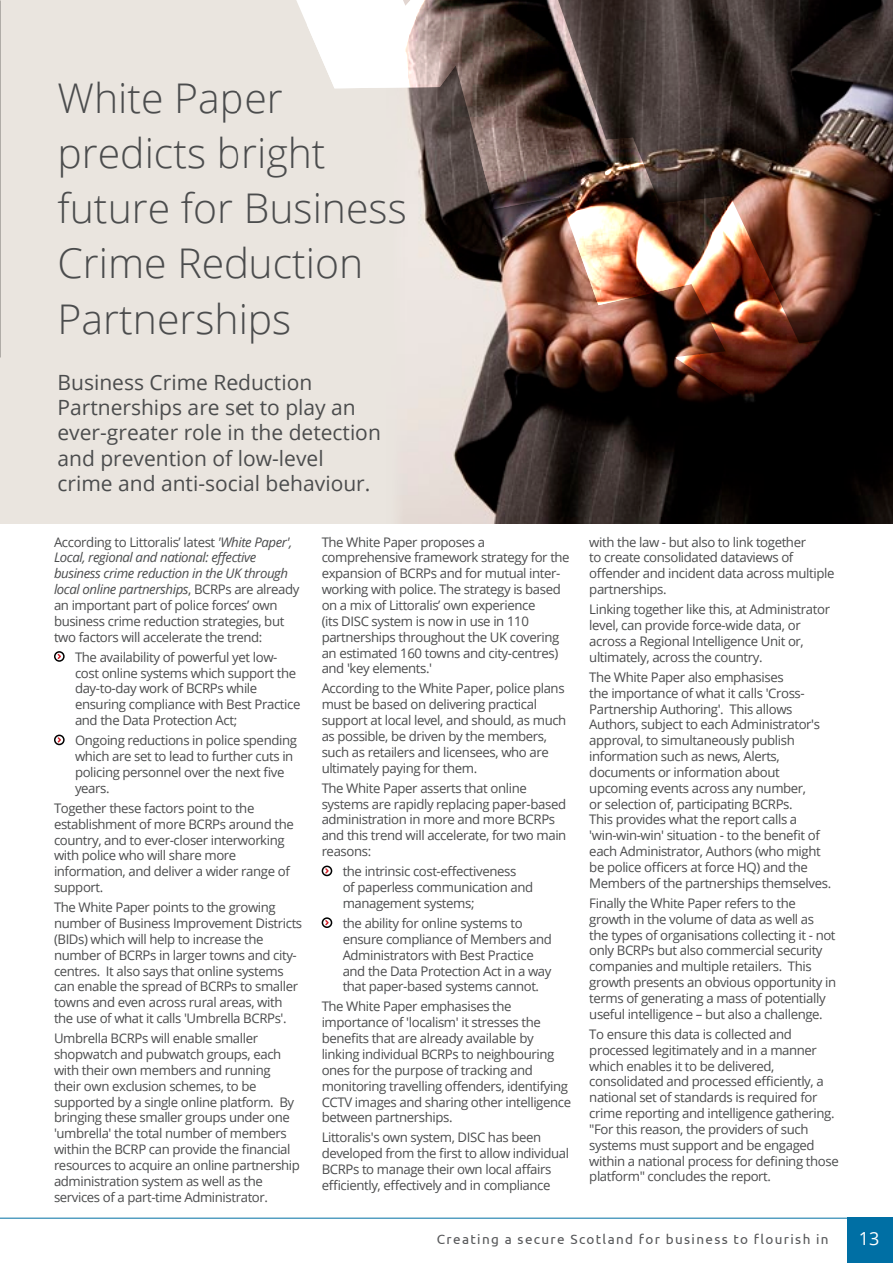
<style>
.page{position:relative;width:893px;height:1263px;background:#fff}
.page>*{position:absolute;margin:0;border:0;box-sizing:border-box;transform-origin:0 0}
.t1{font:300 40.95px/55.2px "Open Sans";color:#4b4c4d}
.t2{font:21px/25.2px "Open Sans";color:#4b4c4d}
.t3{font:18px "Open Sans";color:#fff}
.t4{font:13.5px "Ubuntu";letter-spacing:.1em;color:#57585a}
.t5{font:13.2px/15.9px "Open Sans";letter-spacing:-.03em;color:#4b4c4d}
.s1{font-style:italic}
</style>
<div class="page">
<svg style="left:0;top:1218px;width:848px;height:45px"></svg>
<div style="left:848px;top:1218px;width:45px;height:45px;background:#006fa4"></div>
<svg style="left:57px;top:654px;width:4px;height:5px"></svg>
<div style="left:54px;top:651px;width:11px;height:11px;border:2px solid #000;border-radius:50%"></div>
<svg style="left:57px;top:738px;width:4px;height:4px"></svg>
<div style="left:54px;top:735px;width:11px;height:10px;border:2px solid #000;border-radius:50%"></div>
<svg style="left:325px;top:868px;width:4px;height:5px"></svg>
<div style="left:322px;top:865px;width:10px;height:11px;border:2px solid #000;border-radius:50%"></div>
<svg style="left:325px;top:920px;width:4px;height:5px"></svg>
<div style="left:322px;top:917px;width:10px;height:11px;border:2px solid #000;border-radius:50%"></div>
<div style="left:0;top:0;width:893px;height:523px;background:#eae5df"></div>
<img style="left:402px;top:0;width:491px;height:523px">
<img style="left:296px;top:0;width:545px;height:441px">
<svg style="left:691px;top:0;width:41px;height:208px;background:#2e2420"></svg>
<svg style="left:651px;top:0;width:40px;height:294px;background:#64534c"></svg>
<svg style="left:334px;top:0;width:317px;height:305px;background:#776965"></svg>
<img style="left:307px;top:21px;width:329px;height:284px">
<img style="left:0;top:0;width:1px;height:357px">
<p class="t1" style="left:58px;top:70px;width:351px">White Paper predicts bright future for Business<br>Crime Reduction<br>Partnerships</p>
<p class="t2" style="left:58px;top:369px;width:325px">Business Crime Reduction<br>Partnerships are set to play an ever-greater role in the detection and prevention of low-level crime and anti-social behaviour.</p>
<p class="t5" style="left:54px;top:533px;width:247px">According to Littoralis’ latest <span class="s1">'White Paper', Local, regional and national: effective business crime reduction in the UK through local online partnerships</span>, BCRPs are already an important part of police forces’ own business crime reduction strategies, but two factors will accelerate the trend:</p>
<p class="t5" style="left:75px;top:649px;width:227px">The availability of powerful yet low&shy;cost online systems which support the day-to-day work of BCRPs while ensuring compliance with Best Practice and the Data Protection Act;</p>
<p class="t5" style="left:75px;top:732px;width:223px">Ongoing reductions in police spending which are set to lead to further cuts in policing personnel over the next five years.</p>
<p class="t5" style="left:54px;top:800px;width:241px">Together these factors point to the establishment of more BCRPs around the country, and to ever-closer interworking with police who will share more information, and deliver a wider range of support.</p>
<p class="t5" style="left:54px;top:899px;width:250px">The White Paper points to the growing number of Business Improvement Districts (BIDs) which will help to increase the number of BCRPs in larger towns and city&shy;centres. It also says that online systems can enable the spread of BCRPs to smaller towns and even across rural areas, with the use of what it calls 'Umbrella BCRPs'.</p>
<p class="t5" style="left:54px;top:1030px;width:247px">Umbrella BCRPs will enable smaller shopwatch and pubwatch groups, each with their own members and running their own exclusion schemes, to be supported by a single online platform. By bringing these smaller groups under one 'umbrella' the total number of members within the BCRP can provide the financial resources to acquire an online partnership administration system as well as the services of a part-time Administrator.</p>
<p class="t5" style="left:322px;top:533px;width:250px">The White Paper proposes a comprehensive framework strategy for the expansion of BCRPs and for mutual inter&shy;working with police. The strategy is based on a mix of Littoralis’ own experience<br>(its DISC system is now in use in 110 partnerships throughout the UK covering an estimated 160 towns and city-centres) and 'key elements.'</p>
<p class="t5" style="left:322px;top:680px;width:246px">According to the White Paper, police plans must be based on delivering practical support at local level, and should, as much as possible, be driven by the members, such as retailers and licensees, who are ultimately paying for them.</p>
<p class="t5" style="left:322px;top:780px;width:246px">The White Paper asserts that online systems are rapidly replacing paper-based administration in more and more BCRPs and this trend will accelerate, for two main reasons:</p>
<p class="t5" style="left:343px;top:863px;width:192px">the intrinsic cost-effectiveness<br>of paperless communication and management systems;</p>
<p class="t5" style="left:343px;top:915px;width:211px">the ability for online systems to ensure compliance of Members and Administrators with Best Practice and the Data Protection Act in a way that paper-based systems cannot.</p>
<p class="t5" style="left:322px;top:998px;width:251px">The White Paper emphasises the importance of 'localism' it stresses the benefits that are already available by linking individual BCRPs to neighbouring ones for the purpose of tracking and monitoring travelling offenders, identifying CCTV images and sharing other intelligence between partnerships.</p>
<p class="t5" style="left:322px;top:1129px;width:249px">Littoralis's own system, DISC has been developed from the first to allow individual BCRPs to manage their own local affairs efficiently, effectively and in compliance</p>
<p class="t5" style="left:589px;top:533px;width:247px">with the law - but also to link together<br>to create consolidated dataviews of offender and incident data across multiple partnerships.</p>
<p class="t5" style="left:589px;top:601px;width:242px">Linking together like this, at Administrator level, can provide force-wide data, or across a Regional Intelligence Unit or, ultimately, across the country.</p>
<p class="t5" style="left:589px;top:669px;width:243px">The White Paper also emphasises<br>the importance of what it calls 'Cross-Partnership Authoring'. This allows Authors, subject to each Administrator's approval, to simultaneously publish information such as news, Alerts, documents or information about upcoming events across any number,<br>or selection of, participating BCRPs.<br>This provides what the report calls a 'win-win-win' situation - to the benefit of each Administrator, Authors (who might be police officers at force HQ) and the Members of the partnerships themselves.</p>
<p class="t5" style="left:589px;top:895px;width:248px">Finally the White Paper refers to the growth in the volume of data as well as the types of organisations collecting it - not only BCRPs but also commercial security companies and multiple retailers. This growth presents an obvious opportunity in terms of generating a mass of potentially useful intelligence – but also a challenge.</p>
<p class="t5" style="left:589px;top:1026px;width:251px">To ensure this data is collected and processed legitimately and in a manner which enables it to be delivered, consolidated and processed efficiently, a national set of standards is required for crime reporting and intelligence gathering. "For this reason, the providers of such systems must support and be engaged within a national process for defining those platform" concludes the report.</p>
<p class="t4" style="left:437px;top:1231px;width:393px">Creating a secure Scotland for business to flourish in</p>
<p class="t3" style="left:859px;top:1226px;width:22px">13</p>
</div>
